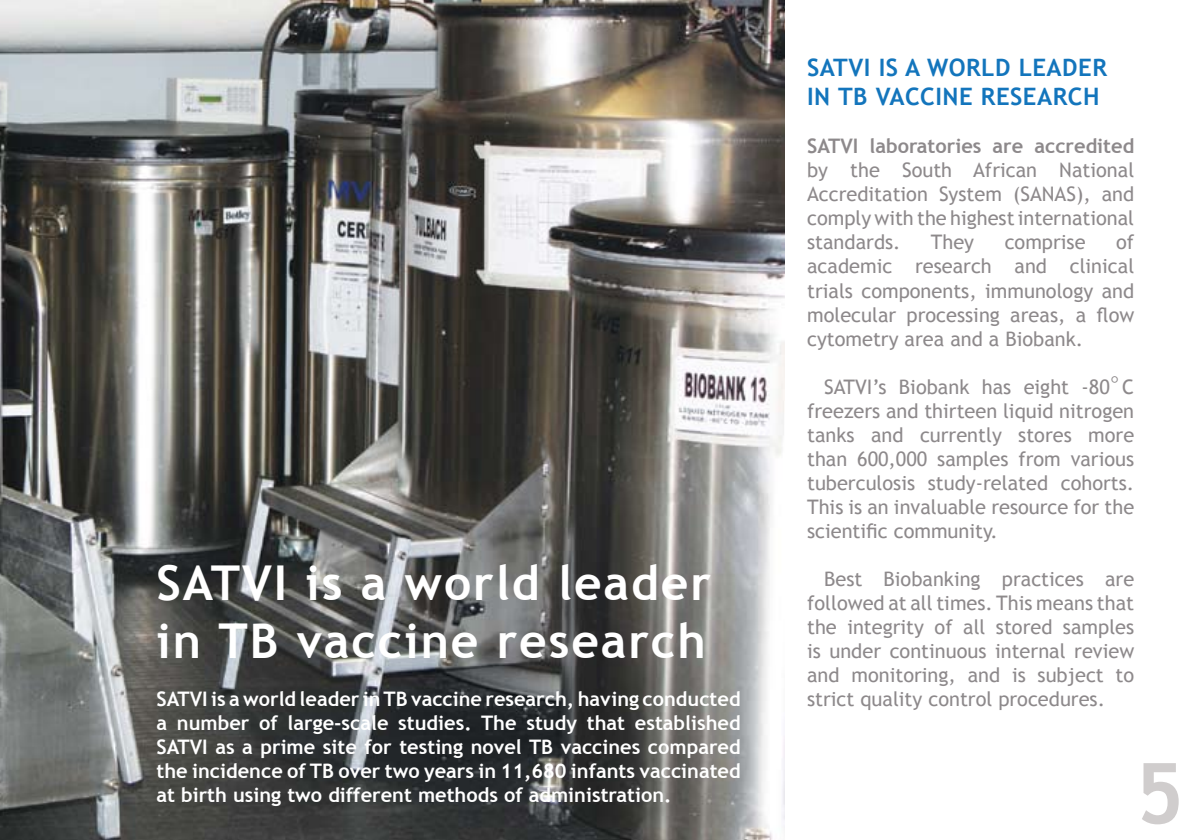
<style>
.page{position:relative;width:1191px;height:840px;background:#fff}
.page>*{position:absolute;margin:0;border:0;box-sizing:border-box;transform-origin:0 0}
.t1{font:700 84px "Trebuchet MS";color:#d0cdcd}
.t2{font:700 48px/57.6px "Trebuchet MS";letter-spacing:.04em;color:#fff}
.t3{font:700 26px "Trebuchet MS";color:#8d898b}
.t4{font:700 24px/28.8px "Trebuchet MS";letter-spacing:.02em;color:#1375bc}
.t5{font:20px/24px "Trebuchet MS";color:#8d898b;text-align:justify}
.t6{font:700 20px/24px "Trebuchet MS";color:#fff;text-align:justify}
.t7{font:700 20px "Trebuchet MS";color:#8d898b}
</style>
<div class="page">
<img style="left:0;top:0;width:784px;height:839px">
<h2 class="t2" style="left:156px;top:553px;width:556px">SATVI is a world leader in TB vaccine research</h2>
<p class="t6" style="left:156px;top:686px;width:586px">SATVI is a world leader in TB vaccine research, having conducted a number of large-scale studies. The study that established SATVI as a prime site for testing novel TB vaccines compared the incidence of TB over two years in 11,680 infants vaccinated at birth using two different methods of administration.</p>
<p class="t4" style="left:807px;top:53px;width:286px">SATVI is a world leader intbvaccine</p>
<p class="t4" style="left:981px;top:82px;width:16px">research</p>
<p class="t7" style="left:807px;top:134px;width:329px">SATVI laboratories are accredited</p>
<p class="t5" style="left:807px;top:158px;width:328px">by the South African National<br>Accreditation System (SANAS</p>
<p class="t5" style="left:807px;top:182px;width:329px;text-indent:269px">), and comply with the highest international standards.</p>
<p class="t5" style="left:807px;top:230px;width:329px;text-indent:309px">of academic research and clinical trials components, immunology and molecular processing areas, a flow cytometry area and a Biobank.</p>
<p class="t5" style="left:807px;top:374px;width:329px;text-indent:17px">SATVI ’s Biobank has eight -80 C freezers and thirteen liquid nitrogen tanks and currently stores more than 600,000 samples from various tuberculosis study-related cohorts.<br>This is an invaluable resource for the scientific community.</p>
<p class="t5" style="left:807px;top:566px;width:329px;text-indent:17px">Best Biobanking practices are followed at all times. This means that the integrity of all stored samples is under continuous internal review and monitoring, and is subject to strict quality control procedures.</p>
<p class="t5" style="left:930px;top:230px;width:45px">They</p>
<p class="t5" style="left:1004px;top:230px;width:82px">comprise</p>
<h3 class="t3" style="left:1110px;top:362px;width:11px">◦</h3>
<h1 class="t1" style="left:1135px;top:740px;width:51px">5</h1>
</div>
